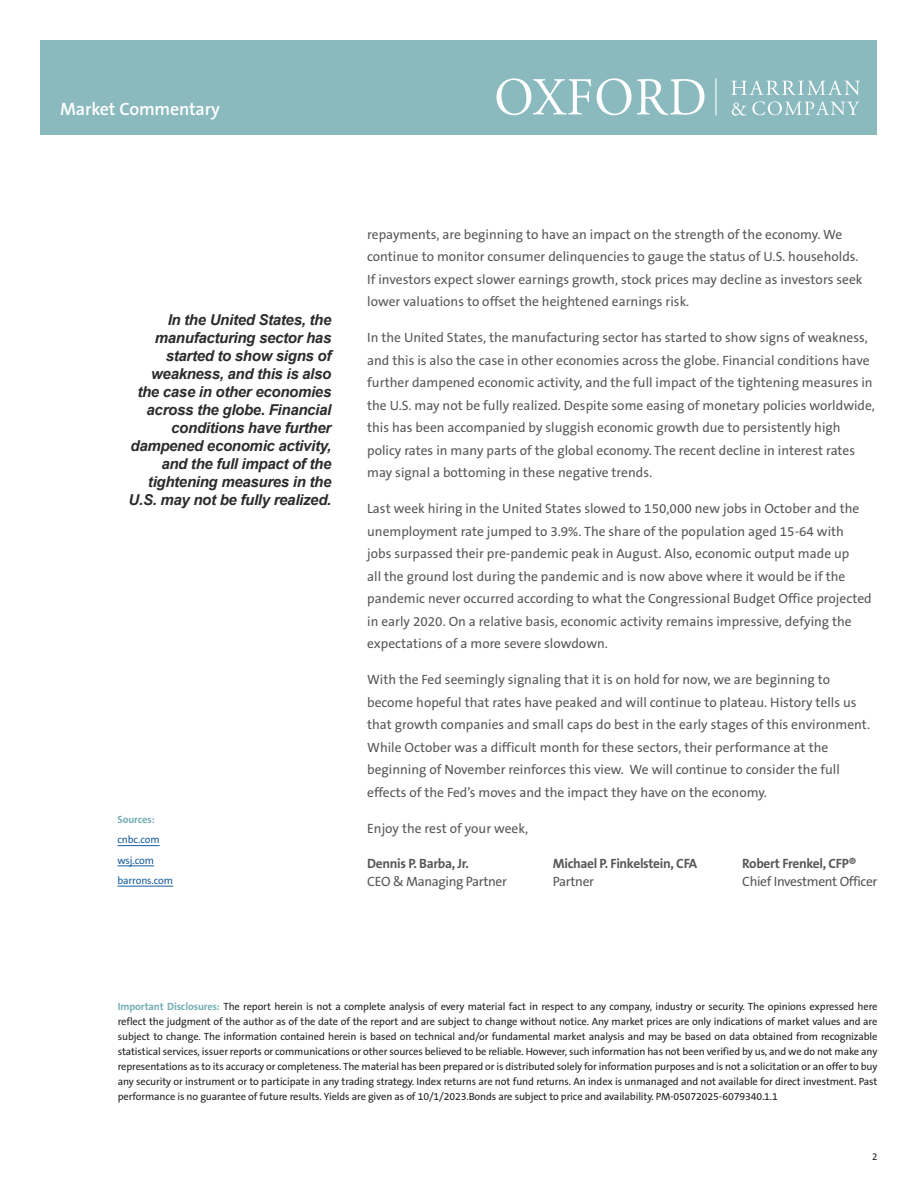
<style>
.page{position:relative;width:918px;height:1188px;background:#fff}
.page>*{position:absolute;margin:0;border:0;box-sizing:border-box;transform-origin:0 0}
.t1{font:600 18px "The Sans B6";letter-spacing:-.01em;color:#fff}
.t2{font:italic 700 15px/18px "Arial";letter-spacing:-.02em;color:#2e2b2c;text-align:right}
.t3{font:13.5px/22.5px "The Sans B5 Plain";color:#57585a}
.t4{font:13.5px/18px "The Sans B5 Plain";letter-spacing:-.025em;color:#57585a}
.t5{font:700 13.5px/18px "The Sans B7";letter-spacing:-.025em;color:#57585a}
.Disclaimer_Statement{font:10.5px/15px "The Sans B5 Plain";letter-spacing:-.01em;color:#231f20;text-align:justify}
.Disclaimer_Statement-2{font:10.5px "The Sans B5 Plain";letter-spacing:-.01em;color:#175d9e}
.Disclaimer_Statement-3{font:700 10.5px "The Sans B7";letter-spacing:-.01em;color:#74aeb4}
.t6{font:10.5px "Calibri";color:#231f20}
.s1{font-family:"The Sans B7";font-weight:700}
.s2{font-family:"The Sans B5 Plain";font-weight:400}
.s3{font-family:"The Sans B7";font-weight:700;color:#74aeb4}
</style>
<div class="page">
<div style="left:40px;top:40px;width:838px;height:95px;background:#8ab9be"></div>
<svg style="left:496px;top:78px;width:95px;height:37px"></svg>
<svg style="left:597px;top:78px;width:108px;height:37px"></svg>
<svg style="left:731px;top:80px;width:129px;height:15px"></svg>
<svg style="left:732px;top:101px;width:128px;height:15px"></svg>
<hr style="left:715px;top:79px;width:1px;height:36px;background:#fff">
<hr style="left:118px;top:845px;width:42px;height:1px;background:#175d9e">
<hr style="left:118px;top:865px;width:36px;height:1px;background:#175d9e">
<hr style="left:118px;top:886px;width:55px;height:1px;background:#175d9e">
<p class="t1" style="left:60px;top:99px;width:161px">Market Commentary</p>
<p class="t2" style="left:129px;top:312px;width:204px">In the United States, the manufacturing sector has started to show signs of weakness, and this is also the case in other economies across the globe. Financial conditions have further dampened economic activity, and the full impact of the tightening measures in the<br>U.S. may not be fully realized.</p>
<p class="Disclaimer_Statement-3" style="left:118px;top:814px;width:39px">Sources:</p>
<p class="Disclaimer_Statement-2" style="left:118px;top:834px;width:44px">cnbc.com</p>
<p class="Disclaimer_Statement-2" style="left:118px;top:855px;width:38px">wsj.com</p>
<p class="Disclaimer_Statement-2" style="left:118px;top:875px;width:57px">barrons.com</p>
<p class="t3" style="left:367px;top:224px;width:497px">repayments, are beginning to have an impact on the strength of the economy. We continue to monitor consumer delinquencies to gauge the status of U.S. households.<br>If investors expect slower earnings growth, stock prices may decline as investors seek lower valuations to offset the heightened earnings risk.</p>
<p class="t3" style="left:367px;top:327px;width:509px">In the United States, the manufacturing sector has started to show signs of weakness, and this is also the case in other economies across the globe. Financial conditions have further dampened economic activity, and the full impact of the tightening measures in the U.S. may not be fully realized. Despite some easing of monetary policies worldwide, this has been accompanied by sluggish economic growth due to persistently high policy rates in many parts of the global economy. The recent decline in interest rates may signal a bottoming in these negative trends.</p>
<p class="t3" style="left:367px;top:498px;width:506px">Last week hiring in the United States slowed to 150,000 new jobs in October and the unemployment rate jumped to 3.9%. The share of the population aged 15-64 with<br>jobs surpassed their pre-pandemic peak in August. Also, economic output made up<br>all the ground lost during the pandemic and is now above where it would be if the pandemic never occurred according to what the Congressional Budget Office projected in early 2020. On a relative basis, economic activity remains impressive, defying the expectations of a more severe slowdown.</p>
<p class="t3" style="left:367px;top:669px;width:505px">With the Fed seemingly signaling that it is on hold for now, we are beginning to become hopeful that rates have peaked and will continue to plateau. History tells us that growth companies and small caps do best in the early stages of this environment.<br>While October was a difficult month for these sectors, their performance at the beginning of November reinforces this view. We will continue to consider the full effects of the Fed’s moves and the impact they have on the economy.</p>
<p class="t3" style="left:367px;top:818px;width:162px">Enjoy the rest of your week,</p>
<p class="t4" style="left:367px;top:855px;width:141px"><span class="s1">Dennis P. Barba, Jr.<br></span>CEO &amp; Managing Partner</p>
<p class="t4" style="left:742px;top:855px;width:137px"><span class="s1">Robert Frenkel, CFP®<br></span>Chief Investment Officer</p>
<p class="t5" style="left:553px;top:855px;width:146px">Michael P. Finkelstein, CFA<br><span class="s2">Partner</span></p>
<p class="Disclaimer_Statement" style="left:118px;top:1000px;width:761px"><span class="s3">Important Disclosures:</span> The report herein is not a complete analysis of every material fact in respect to any company, industry or security. The opinions expressed here reflect the judgment of the author as of the date of the report and are subject to change without notice. Any market prices are only indications of market values and are subject to change. The information contained herein is based on technical and/or fundamental market analysis and may be based on data obtained from recognizable statistical services, issuer reports or communications or other sources believed to be reliable. However, such information has not been verified by us, and we do not make any representations as to its accuracy or completeness. The material has been prepared or is distributed solely for information purposes and is not a solicitation or an offer to buy any security or instrument or to participate in any trading strategy. Index returns are not fund returns. An index is unmanaged and not available for direct investment. Past performance is no guarantee of future results. Yields are given as of 10/1/2023.Bonds are subject to price and availability. PM-05072025-6079340.1.1</p>
<p class="t6" style="left:872px;top:1149px;width:7px">2</p>
</div>
